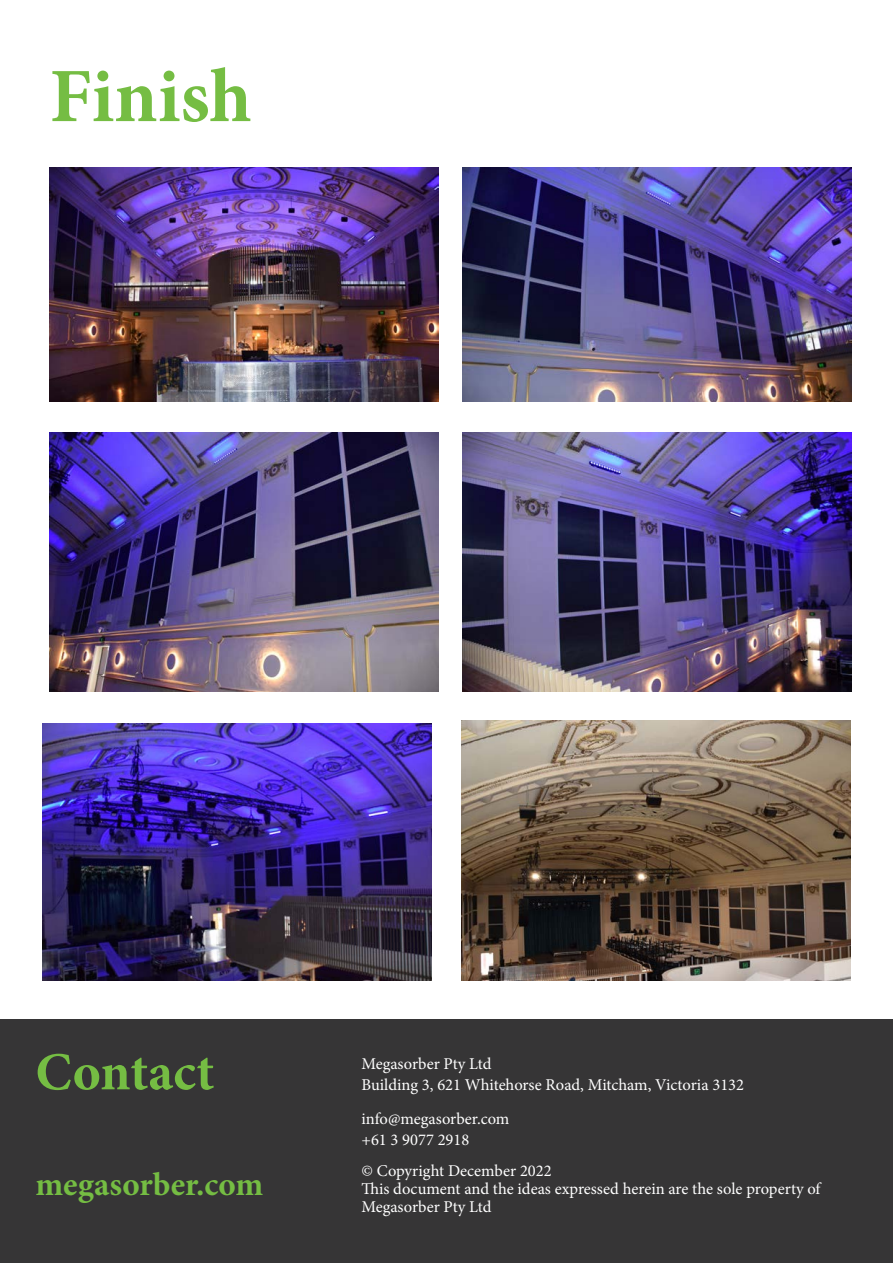
<style>
.page{position:relative;width:893px;height:1263px;background:#fff}
.page>*{position:absolute;margin:0;border:0;box-sizing:border-box;transform-origin:0 0}
.t1{font:700 76.8px "Minion Pro";color:#75bd43}
.t2{font:700 53.55px "Minion Pro";color:#75bd43}
.t3{font:700 33px "Minion Pro";color:#75bd43}
.t4{font:16.5px/18px "Minion Pro";color:#fff}
</style>
<div class="page">
<img style="left:49px;top:168px;width:389px;height:233px">
<img style="left:43px;top:723px;width:388px;height:257px">
<img style="left:462px;top:721px;width:388px;height:259px">
<img style="left:462px;top:433px;width:389px;height:259px">
<img style="left:49px;top:433px;width:389px;height:259px">
<img style="left:462px;top:168px;width:389px;height:233px">
<div style="left:0;top:1019px;width:893px;height:244px;background:#363536"></div>
<p class="t1" style="left:49px;top:42px;width:204px">Finish</p>
<p class="t2" style="left:35px;top:1034px;width:180px">Contact</p>
<p class="t4" style="left:361px;top:1055px;width:132px">Megasorber Pty Ltd</p>
<p class="t4" style="left:361px;top:1076px;width:384px">Building 3, 621 Whitehorse Road, Mitcham, Victoria 3132</p>
<p class="t4" style="left:361px;top:1110px;width:150px">info@megasorber.com</p>
<p class="t4" style="left:361px;top:1131px;width:109px">+61 3 9077 2918</p>
<p class="t4" style="left:361px;top:1161px;width:192px">© Copyright December 2022</p>
<p class="t4" style="left:361px;top:1179px;width:461px">This document and the ideas expressed herein are the sole property of<br>Megasorber Pty Ltd</p>
<p class="t3" style="left:35px;top:1161px;width:229px">megasorber.com</p>
</div>
